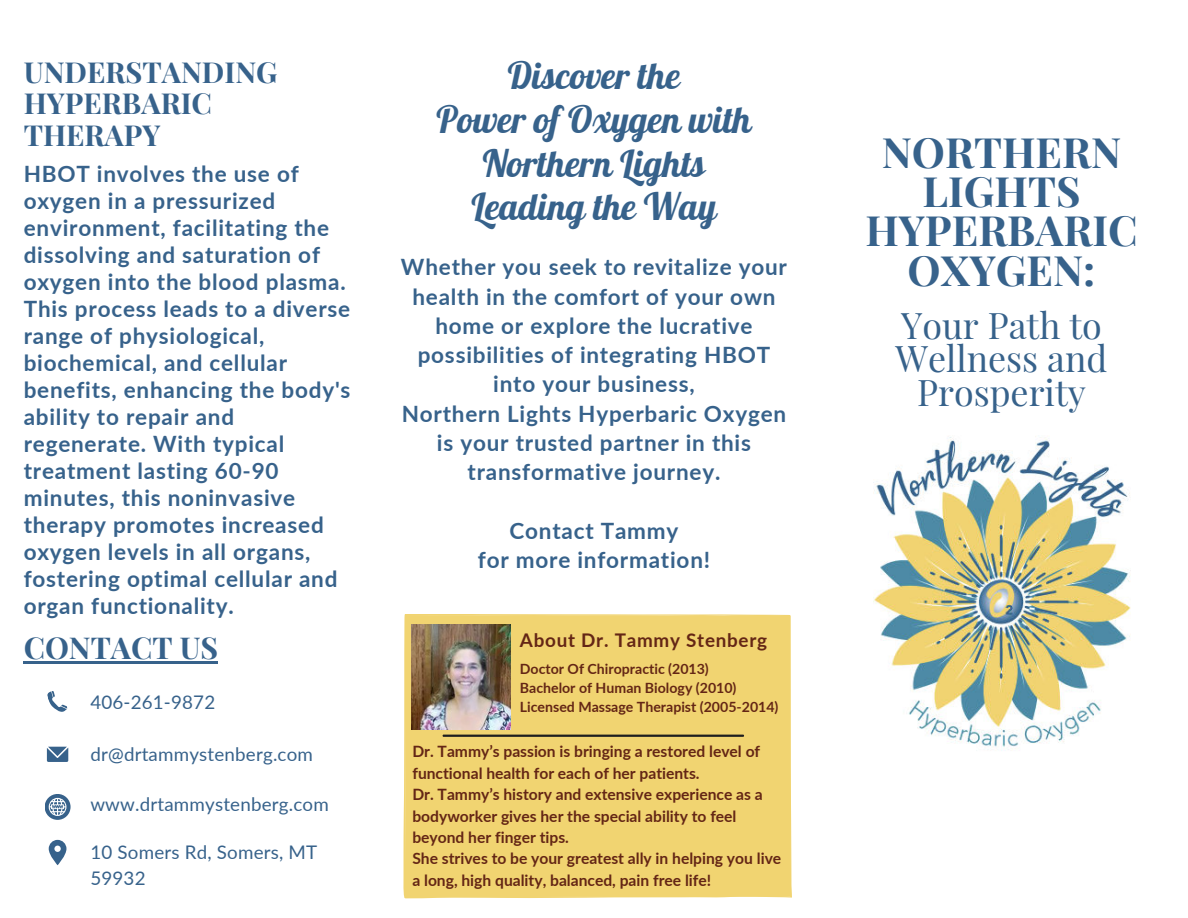
<style>
.page{position:relative;width:1188px;height:918px;background:#fff}
.page>*{position:absolute;margin:0;border:0;box-sizing:border-box;transform-origin:0 0}
.t1{font:700 41.85px/39.3px "Playfair Display";color:#37628b;text-align:center}
.t2{font:36.9px/43.8px "Lobster";color:#37628b;text-align:center}
.t3{font:35.85px/33.8px "Playfair Display";color:#37628b;text-align:center}
.t4{font:700 30.15px "Playfair Display";color:#37628b}
.t5{font:700 28.95px/31.5px "Playfair Display";color:#37628b}
.t6{font:700 22.5px/27px "Lato";letter-spacing:.035em;color:#37628b;text-align:center}
.t7{font:700 18.9px "Lato";letter-spacing:.04em;color:#642615}
.t8{font:18.75px/25.8px "Lato";letter-spacing:.01em;color:#37628b}
.t9{font:700 15.6px/21.5px "Lato";color:#642615}
.t10{font:700 14.1px/19.2px "Lato";color:#642615}
</style>
<div class="page">
<img style="left:873px;top:436px;width:258px;height:315px">
<div style="left:404px;top:614px;width:388px;height:284px;background:#f1d471"></div>
<img style="left:411px;top:625px;width:99px;height:104px">
<hr style="left:443px;top:735px;width:301px;height:2px;background:#1e1e1e">
<svg style="left:47px;top:747px;width:21px;height:15px"></svg>
<svg style="left:45px;top:794px;width:26px;height:26px"></svg>
<svg style="left:49px;top:798px;width:17px;height:18px"></svg>
<svg style="left:49px;top:840px;width:17px;height:25px"></svg>
<svg style="left:47px;top:691px;width:20px;height:21px"></svg>
<hr style="left:24px;top:661px;width:194px;height:2px;background:#37628b">
<p class="t5" style="left:24px;top:54px;width:255px">UNDERSTANDING<br>HYPERBARIC<br>THERAPY</p>
<p class="t6" style="left:24px;top:159px;width:328px;text-align:left">HBOT involves the use of oxygen in a pressurized environment, facilitating the dissolving and saturation of oxygen into the blood plasma.<br>This process leads to a diverse range of physiological, biochemical, and cellular benefits, enhancing the body's ability to repair and regenerate. With typical treatment lasting 60-90 minutes, this noninvasive therapy promotes increased oxygen levels in all organs, fostering optimal cellular and organ functionality.</p>
<h3 class="t4" style="left:24px;top:624px;width:196px">CONTACT US</h3>
<p class="t8" style="left:90px;top:689px;width:126px">406-261-9872</p>
<p class="t8" style="left:90px;top:741px;width:224px">dr@drtammystenberg.com</p>
<p class="t8" style="left:90px;top:790px;width:240px">www.drtammystenberg.com</p>
<p class="t8" style="left:90px;top:839px;width:228px">10 Somers Rd, Somers, MT<br>59932</p>
<h2 class="t2" style="left:436px;top:57px;width:317px">Discover the<br>Power of Oxygen with<br>Northern Lights<br>Leading the Way</h2>
<p class="t6" style="left:401px;top:252px;width:387px;line-height:29.2px">Whether you seek to revitalize your health in the comfort of your own home or explore the lucrative possibilities of integrating HBOT into your business,<br>Northern Lights Hyperbaric Oxygen is your trusted partner in this transformative journey.</p>
<p class="t6" style="left:478px;top:515px;width:234px;line-height:29.2px">Contact Tammy<br>for more information!</p>
<p class="t7" style="left:520px;top:626px;width:249px">About Dr. Tammy Stenberg</p>
<p class="t10" style="left:520px;top:659px;width:260px">Doctor Of Chiropractic (2013)<br>Bachelor of Human Biology (2010)<br>Licensed Massage Therapist (2005-2014)</p>
<p class="t9" style="left:412px;top:740px;width:370px">Dr. Tammy’s passion is bringing a restored level of functional health for each of her patients.<br>Dr. Tammy’s history and extensive experience as a bodyworker gives her the special ability to feel beyond her finger tips.<br>She strives to be your greatest ally in helping you live a long, high quality, balanced, pain free life!</p>
<h1 class="t1" style="left:865px;top:129px;width:274px">NORTHERN<br>LIGHTS<br>HYPERBARIC<br>OXYGEN:</h1>
<h3 class="t3" style="left:896px;top:305px;width:213px">Your Path to<br>Wellness and<br>Prosperity</h3>
</div>
